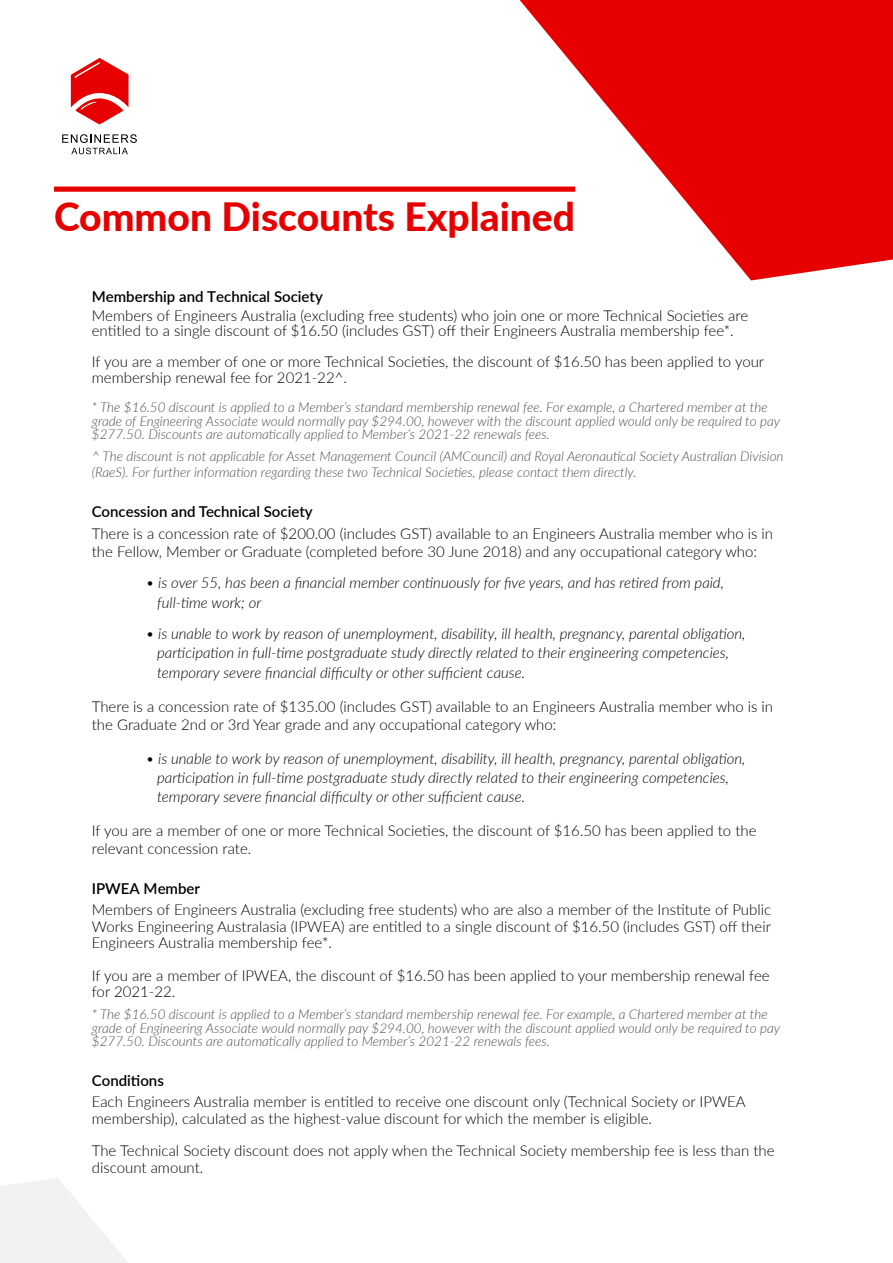
<style>
.page{position:relative;width:893px;height:1263px;background:#fff}
.page>*{position:absolute;margin:0;border:0;box-sizing:border-box;transform-origin:0 0}
.t1{font:800 39px "Lato";color:#e60000}
.t2{font:300 15px/16.5px "Lato";color:#000}
.t3{font:italic 300 15px/19.2px "Lato";color:#000}
.t4{font:600 15px "Lato";color:#000}
.t5{font:italic 300 13.5px/13.5px "Lato";color:#4d4d4d}
.s1{font-style:normal}
</style>
<div class="page">
<svg style="left:0;top:1178px;width:128px;height:85px"></svg>
<svg style="left:520px;top:0;width:373px;height:280px;fill:#e60000"></svg>
<svg style="left:62px;top:134px;width:75px;height:20px"></svg>
<svg style="left:71px;top:58px;width:58px;height:67px"></svg>
<div style="left:54px;top:187px;width:521px;height:5px;background:#e60000"></div>
<h1 class="t1" style="left:54px;top:188px;width:523px">Common Discounts Explained</h1>
<p class="t4" style="left:92px;top:285px;width:233px">Membership and Technical Society</p>
<p class="t2" style="left:92px;top:308px;width:658px;line-height:15px">Members of Engineers Australia (excluding free students) who join one or more Technical Societies are entitled to a single discount of $16.50 (includes GST) off their Engineers Australia membership fee*.</p>
<p class="t2" style="left:92px;top:353px;width:674px;line-height:15.8px">If you are a member of one or more Technical Societies, the discount of $16.50 has been applied to your membership renewal fee for 2021-22^.</p>
<p class="t5" style="left:92px;top:400px;width:690px">* The $16.50 discount is applied to a Member’s standard membership renewal fee. For example, a Chartered member at the grade of Engineering Associate would normally pay $294.00, however with the discount applied would only be required to pay $277.50. Discounts are automatically applied to Member’s 2021-22 renewals fees.</p>
<p class="t5" style="left:92px;top:448px;width:693px;line-height:15.8px">^ The discount is not applicable for Asset Management Council (AMCouncil) and Royal Aeronautical Society Australian Division (RaeS). For further information regarding these two Technical Societies, please contact them directly.</p>
<p class="t4" style="left:92px;top:501px;width:222px">Concession and Technical Society</p>
<p class="t2" style="left:92px;top:524px;width:683px;line-height:18px">There is a concession rate of $200.00 (includes GST) available to an Engineers Australia member who is in the Fellow, Member or Graduate (completed before 30 June 2018) and any occupational category who:</p>
<p class="t3" style="left:157px;top:573px;width:568px;text-indent:-11px"><span class="s1">•</span> is over 55, has been a financial member continuously for five years, and has retired from paid, full-time work; or</p>
<p class="t3" style="left:157px;top:623px;width:590px;line-height:19.6px;text-indent:-11px">• is unable to work by reason of unemployment, disability, ill health, pregnancy, parental obligation, participation in full-time postgraduate study directly related to their engineering competencies, temporary severe financial difficulty or other sufficient cause.</p>
<p class="t2" style="left:92px;top:697px;width:683px;line-height:18px">There is a concession rate of $135.00 (includes GST) available to an Engineers Australia member who is in the Graduate 2nd or 3rd Year grade and any occupational category who:</p>
<p class="t3" style="left:157px;top:748px;width:590px;text-indent:-11px">• is unable to work by reason of unemployment, disability, ill health, pregnancy, parental obligation, participation in full-time postgraduate study directly related to their engineering competencies, temporary severe financial difficulty or other sufficient cause.</p>
<p class="t2" style="left:92px;top:821px;width:666px;line-height:18px">If you are a member of one or more Technical Societies, the discount of $16.50 has been applied to the relevant concession rate.</p>
<p class="t4" style="left:92px;top:878px;width:110px">IPWEA Member</p>
<p class="t2" style="left:92px;top:901px;width:681px;text-align:justify">Members of Engineers Australia (excluding free students) who are also a member of the Institute of Public Works Engineering Australasia (IPWEA) are entitled to a single discount of $16.50 (includes GST) off their Engineers Australia membership fee*.</p>
<p class="t2" style="left:92px;top:966px;width:679px">If you are a member of IPWEA, the discount of $16.50 has been applied to your membership renewal fee for 2021-22.</p>
<p class="t5" style="left:92px;top:1007px;width:690px">* The $16.50 discount is applied to a Member’s standard membership renewal fee. For example, a Chartered member at the grade of Engineering Associate would normally pay $294.00, however with the discount applied would only be required to pay $277.50. Discounts are automatically applied to Member’s 2021-22 renewals fees.</p>
<p class="t4" style="left:92px;top:1070px;width:74px">Conditions</p>
<p class="t2" style="left:92px;top:1093px;width:655px">Each Engineers Australia member is entitled to receive one discount only (Technical Society or IPWEA membership), calculated as the highest-value discount for which the member is eligible.</p>
<p class="t2" style="left:92px;top:1142px;width:684px">The Technical Society discount does not apply when the Technical Society membership fee is less than the discount amount.</p>
</div>
